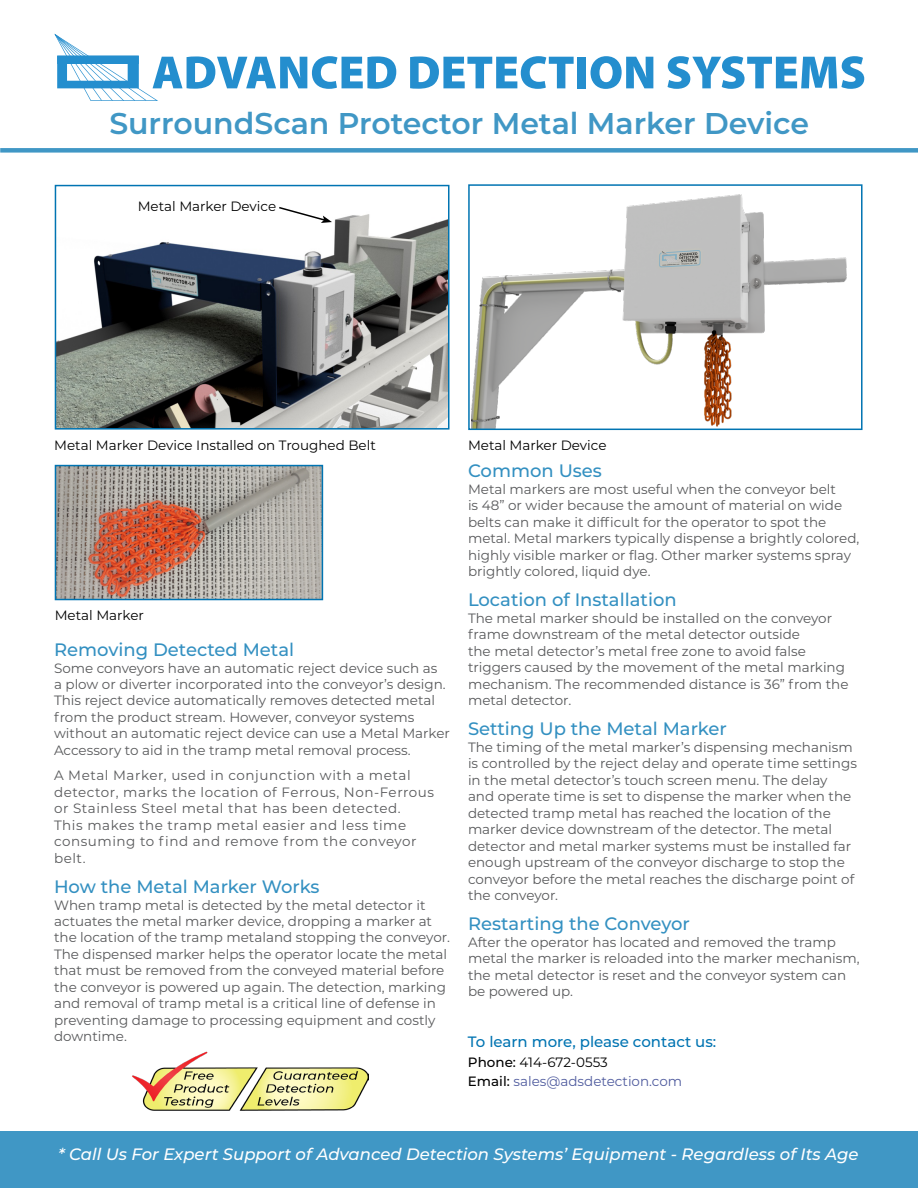
<style>
.page{position:relative;width:918px;height:1188px;background:#fff}
.page>*{position:absolute;margin:0;border:0;box-sizing:border-box;transform-origin:0 0}
.t1{font:600 30px "Montserrat";color:#4097c5}
.t2{font:500 18px "Montserrat";color:#3390c1}
.t3{font:italic 500 16.5px "Montserrat";color:#fff}
.t4{font:500 15px "Montserrat";color:#0074b2}
.t5{font:13.5px/16.5px "Montserrat";color:#58595b}
.t6{font:13.5px/16.5px "Montserrat";letter-spacing:.04em;color:#58595b}
.t7{font:13.5px "Montserrat";color:#000}
.t8{font:13.5px/19.5px "Montserrat";color:#4f5b9e}
.s1{font-weight:500;color:#000}
.s2{color:#000}
</style>
<div class="page">
<div style="left:0;top:148px;width:918px;height:5px;background:#4097c5"></div>
<svg style="left:410px;top:56px;width:164px;height:33px"></svg>
<div style="left:578px;top:57px;width:8px;height:31px;background:#248ece"></div>
<svg style="left:591px;top:56px;width:62px;height:33px"></svg>
<svg style="left:668px;top:56px;width:196px;height:33px"></svg>
<svg style="left:54px;top:34px;width:342px;height:67px"></svg>
<img style="left:472px;top:194px;width:375px;height:233px">
<div style="left:468px;top:184px;width:395px;height:246px;border:2px solid #0074b2"></div>
<img style="left:58px;top:214px;width:389px;height:213px">
<div style="left:55px;top:185px;width:395px;height:245px;border:2px solid #0074b2"></div>
<img style="left:58px;top:468px;width:262px;height:129px">
<div style="left:55px;top:465px;width:268px;height:135px;border:2px solid #0074b2"></div>
<img style="left:132px;top:1051px;width:236px;height:60px">
<div style="left:0;top:1131px;width:918px;height:57px;background:#4097c5"></div>
<svg style="left:277px;top:207px;width:55px;height:16px"></svg>
<h1 class="t1" style="left:109px;top:102px;width:701px">SurroundScan Protector Metal Marker Device</h1>
<p class="t7" style="left:138px;top:197px;width:140px">Metal Marker Device</p>
<p class="t7" style="left:54px;top:436px;width:323px">Metal Marker Device Installed on Troughed Belt</p>
<p class="t7" style="left:55px;top:606px;width:91px">Metal Marker</p>
<h2 class="t2" style="left:54px;top:637px;width:242px">Removing Detected Metal</h2>
<p class="t5" style="left:54px;top:659px;width:397px">Some conveyors have an automatic reject device such as<br>a plow or diverter incorporated into the conveyor’s design.<br>This reject device automatically removes detected metal from the product stream. However, conveyor systems without an automatic reject device can use a Metal Marker Accessory to aid in the tramp metal removal process.</p>
<p class="t6" style="left:54px;top:767px;width:382px">A Metal Marker, used in conjunction with a metal detector, marks the location of Ferrous, Non-Ferrous or Stainless Steel metal that has been detected.<br>This makes the tramp metal easier and less time consuming to find and remove from the conveyor belt.</p>
<h2 class="t2" style="left:54px;top:874px;width:267px">How the Metal Marker Works</h2>
<p class="t5" style="left:54px;top:896px;width:397px">When tramp metal is detected by the metal detector it actuates the metal marker device, dropping a marker at the location of the tramp metaland stopping the conveyor.<br>The dispensed marker helps the operator locate the metal that must be removed from the conveyed material before the conveyor is powered up again. The detection, marking and removal of tramp metal is a critical line of defense in preventing damage to processing equipment and costly downtime.</p>
<p class="t7" style="left:468px;top:436px;width:140px">Metal Marker Device</p>
<h2 class="t2" style="left:468px;top:458px;width:135px">Common Uses</h2>
<p class="t5" style="left:468px;top:480px;width:393px">Metal markers are most useful when the conveyor belt<br>is 48” or wider because the amount of material on wide belts can make it difficult for the operator to spot the metal. Metal markers typically dispense a brightly colored, highly visible marker or flag. Other marker systems spray brightly colored, liquid dye.</p>
<h2 class="t2" style="left:468px;top:587px;width:210px">Location of Installation</h2>
<p class="t5" style="left:468px;top:609px;width:382px">The metal marker should be installed on the conveyor frame downstream of the metal detector outside<br>the metal detector’s metal free zone to avoid false triggers caused by the movement of the metal marking mechanism. The recommended distance is 36” from the metal detector.</p>
<h2 class="t2" style="left:468px;top:716px;width:261px">Setting Up the Metal Marker</h2>
<p class="t5" style="left:468px;top:738px;width:390px">The timing of the metal marker’s dispensing mechanism is controlled by the reject delay and operate time settings in the metal detector’s touch screen menu. The delay and operate time is set to dispense the marker when the detected tramp metal has reached the location of the marker device downstream of the detector. The metal detector and metal marker systems must be installed far enough upstream of the conveyor discharge to stop the conveyor before the metal reaches the discharge point of the conveyor.</p>
<h2 class="t2" style="left:468px;top:911px;width:224px">Restarting the Conveyor</h2>
<p class="t5" style="left:468px;top:933px;width:393px">After the operator has located and removed the tramp metal the marker is reloaded into the marker mechanism, the metal detector is reset and the conveyor system can be powered up.</p>
<p class="t4" style="left:468px;top:1032px;width:250px">To learn more, please contact us:</p>
<p class="t8" style="left:468px;top:1052px;width:216px"><span class="s1">Phone:</span> <span class="s2">414-672-0553<br></span><span class="s1">Email:</span> sales@adsdetection.com</p>
<p class="t3" style="left:58px;top:1143px;width:802px">* Call Us For Expert Support of Advanced Detection Systems’ Equipment - Regardless of Its Age</p>
</div>
